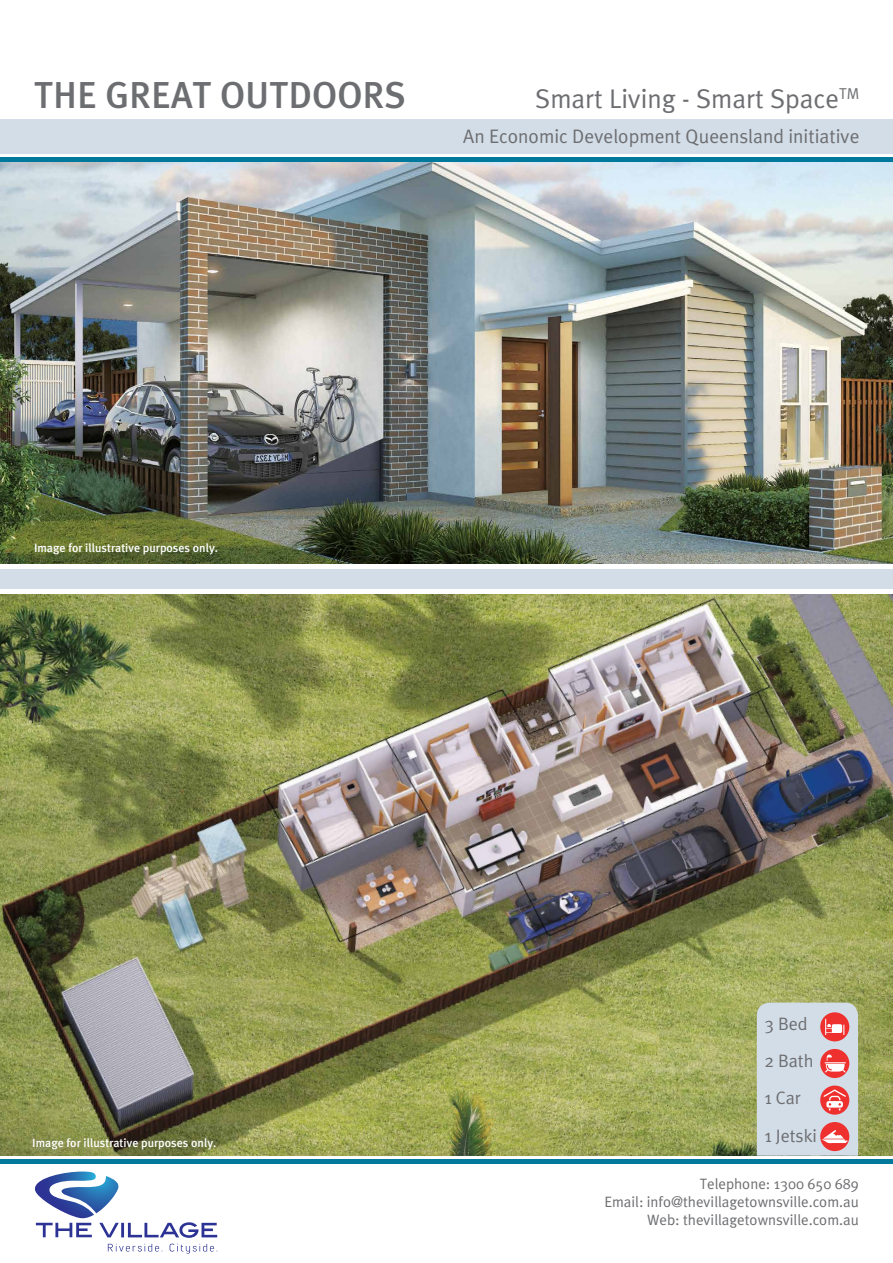
<style>
.page{position:relative;width:893px;height:1263px;background:#fff}
.page>*{position:absolute;margin:0;border:0;box-sizing:border-box;transform-origin:0 0}
.t1{font:500 37.5px "Meta Plus";color:#6d6e71}
.t2{font:27px "Meta Plus Normal";color:#6d6e71}
.t3{font:19.5px "Meta Plus Normal";color:#6d6e71}
.t4{font:18px/37.2px "Meta Plus Normal";color:#6d6e71}
.t5{font:15px/18px "Meta Plus Normal";color:#6d6e71;text-align:right}
.t6{font:500 12px "Meta Plus";color:#fff}
</style>
<div class="page">
<img style="left:0;top:161px;width:893px;height:402px">
<img style="left:0;top:594px;width:893px;height:561px">
<svg style="left:757px;top:1003px;width:101px;height:153px;background:#d7c6ce"></svg>
<div style="left:0;top:119px;width:893px;height:35px;background:#d3dde7"></div>
<hr style="left:0;top:157px;width:893px;height:4px;background:#00799c">
<div style="left:0;top:1159px;width:893px;height:5px;background:#00799c"></div>
<div style="left:0;top:569px;width:893px;height:20px;background:#d3dde7"></div>
<svg style="left:35px;top:1171px;width:183px;height:82px"></svg>
<h1 class="t1" style="left:34px;top:73px;width:374px">THE GREAT OUTDOORS</h1>
<h2 class="t2" style="left:535px;top:83px;width:326px">Smart Living - Smart Space<sup>TM</sup></h2>
<h3 class="t3" style="left:463px;top:125px;width:398px">An Economic Development Queensland initiative</h3>
<p class="t6" style="left:34px;top:541px;width:186px">Image for illustrative purposes only.</p>
<p class="t6" style="left:32px;top:1136px;width:186px">Image for illustrative purposes only.</p>
<p class="t4" style="left:764px;top:1005px;width:54px">3 Bed<br>2 Bath<br>1 Car<br>1 Jetski</p>
<p class="t5" style="left:604px;top:1174px;width:256px">Telephone: 1300 650 689<br>Email: info@thevillagetownsville.com.au<br>Web: thevillagetownsville.com.au</p>
</div>
